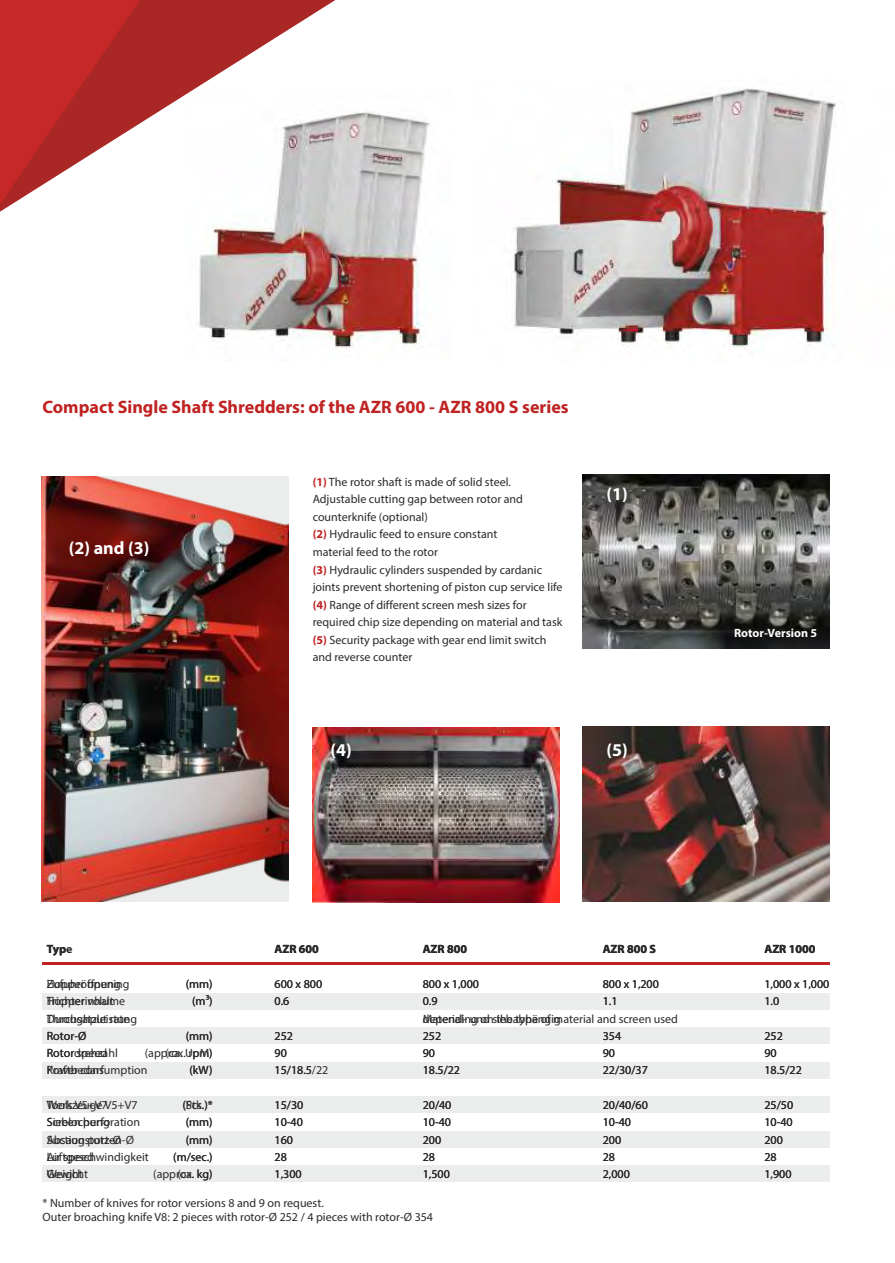
<style>
.page{position:relative;width:895px;height:1263px;background:#fff}
.page>*{position:absolute;margin:0;border:0;box-sizing:border-box;transform-origin:0 0}
.t1{font:700 18px "Myriad Pro";color:#c02222}
.t2{font:700 18px "Myriad Pro";color:#fefefe}
.t3{font:12px/17.5px "Myriad Pro";color:#2b2a29}
.t4{font:700 12px "Myriad Pro";color:#2b2a29}
.t5{font:700 12px "Myriad Pro";color:#fefefe}
.s1{font-weight:700;color:#c02222}
</style>
<div class="page">
<img style="left:42px;top:477px;width:246px;height:425px">
<img style="left:198px;top:111px;width:232px;height:241px">
<img style="left:513px;top:88px;width:324px;height:261px">
<img style="left:312px;top:727px;width:247px;height:175px">
<div style="left:43px;top:993px;width:786px;height:17px;background:#ebecec"></div>
<div style="left:43px;top:1028px;width:786px;height:16px;background:#ebecec"></div>
<div style="left:43px;top:1062px;width:786px;height:16px;background:#ebecec"></div>
<div style="left:43px;top:1096px;width:786px;height:17px;background:#ebecec"></div>
<div style="left:43px;top:1131px;width:786px;height:16px;background:#ebecec"></div>
<div style="left:43px;top:1165px;width:786px;height:17px;background:#ebecec"></div>
<img style="left:583px;top:474px;width:246px;height:175px">
<img style="left:583px;top:727px;width:246px;height:175px">
<hr style="left:43px;top:963px;width:786px;height:2px;background:#c02222">
<svg style="left:154px;top:0;width:213px;height:223px"></svg>
<svg style="left:0;top:0;width:154px;height:212px"></svg>
<h1 class="t1" style="left:43px;top:399px;width:527px">Compact Single Shaft Shredders: of the AZR 600 - AZR 800 S series</h1>
<h1 class="t2" style="left:69px;top:540px;width:82px">(2) and (3)</h1>
<p class="t3" style="left:312px;top:474px;width:251px"><span class="s1">(1)</span> The rotor shaft is made of solid steel.<br>Adjustable cutting gap between rotor and counterknife (optional)<br><span class="s1">(2)</span> Hydraulic feed to ensure constant<br>material feed to the rotor<br><span class="s1">(3)</span> Hydraulic cylinders suspended by cardanic joints prevent shortening of piston cup service life <span class="s1">(4)</span> Range of different screen mesh sizes for required chip size depending on material and task <span class="s1">(5)</span> Security package with gear end limit switch and reverse counter</p>
<h1 class="t2" style="left:606px;top:486px;width:23px">(1)</h1>
<h1 class="t2" style="left:330px;top:742px;width:23px">(4)</h1>
<h1 class="t2" style="left:606px;top:742px;width:23px">(5)</h1>
<p class="t5" style="left:734px;top:628px;width:85px">Rotor-Version 5</p>
<p class="t4" style="left:274px;top:944px;width:46px">AZR 600</p>
<p class="t4" style="left:422px;top:944px;width:46px">AZR 800</p>
<p class="t4" style="left:602px;top:944px;width:55px">AZR 800 S</p>
<p class="t4" style="left:764px;top:944px;width:52px">AZR 1000</p>
<p class="t4" style="left:47px;top:944px;width:27px">Type</p>
<p class="t3" style="left:47px;top:976px;width:84px">Hopper ope ing</p>
<p class="t3" style="left:458px;top:976px;width:4px">,</p>
<p class="t3" style="left:638px;top:976px;width:4px">,</p>
<p class="t3" style="left:770px;top:976px;width:4px">,</p>
<p class="t3" style="left:808px;top:976px;width:4px">,</p>
<p class="t3" style="left:47px;top:993px;width:84px">Hopp volume<br>Throughput rate</p>
<p class="t3" style="left:47px;top:976px;width:75px">Zufuhröffnung</p>
<p class="t3" style="left:186px;top:976px;width:28px">(mm)</p>
<p class="t3" style="left:274px;top:976px;width:49px">600 x 800</p>
<p class="t3" style="left:422px;top:976px;width:58px">800 x 1.000</p>
<p class="t3" style="left:602px;top:976px;width:58px">800 x 1.200</p>
<p class="t3" style="left:764px;top:976px;width:66px">1.000 x 1.000</p>
<p class="t3" style="left:47px;top:993px;width:68px">Trichterinhalt</p>
<p class="t3" style="left:192px;top:993px;width:22px">(m³)</p>
<p class="t3" style="left:274px;top:993px;width:16px">0.6</p>
<p class="t3" style="left:422px;top:993px;width:16px">0.9</p>
<p class="t3" style="left:602px;top:993px;width:16px">1.1</p>
<p class="t3" style="left:764px;top:993px;width:16px">1.0</p>
<p class="t3" style="left:47px;top:1011px;width:92px">Durchsatzleistung</p>
<p class="t3" style="left:422px;top:1011px;width:139px">Material- und siebabhängig</p>
<p class="t3" style="left:47px;top:1028px;width:41px">Rotor-Ø</p>
<p class="t3" style="left:186px;top:1028px;width:28px">(mm)</p>
<p class="t3" style="left:274px;top:1028px;width:20px">252</p>
<p class="t3" style="left:422px;top:1028px;width:20px">252</p>
<p class="t3" style="left:602px;top:1028px;width:20px">354</p>
<p class="t3" style="left:764px;top:1028px;width:20px">252</p>
<p class="t3" style="left:47px;top:1045px;width:73px">Rotordrehzahl</p>
<p class="t3" style="left:165px;top:1045px;width:49px">(ca. UpM)</p>
<p class="t3" style="left:274px;top:1045px;width:14px">90</p>
<p class="t3" style="left:422px;top:1045px;width:14px">90</p>
<p class="t3" style="left:602px;top:1045px;width:14px">90</p>
<p class="t3" style="left:764px;top:1045px;width:14px">90</p>
<p class="t3" style="left:47px;top:1063px;width:59px">Kraftbedarf</p>
<p class="t3" style="left:189px;top:1063px;width:25px">(kW)</p>
<p class="t3" style="left:274px;top:1063px;width:55px">15/18.5/22</p>
<p class="t3" style="left:422px;top:1063px;width:39px">18.5/22</p>
<p class="t3" style="left:602px;top:1063px;width:47px">22/30/37</p>
<p class="t3" style="left:764px;top:1063px;width:39px">18.5/22</p>
<p class="t3" style="left:47px;top:1097px;width:92px">Werkzeuge V5+V7</p>
<p class="t3" style="left:183px;top:1097px;width:31px">(Stk.)*</p>
<p class="t3" style="left:274px;top:1097px;width:30px">15/30</p>
<p class="t3" style="left:422px;top:1097px;width:30px">20/40</p>
<p class="t3" style="left:602px;top:1097px;width:47px">20/40/60</p>
<p class="t3" style="left:764px;top:1097px;width:30px">25/50</p>
<p class="t3" style="left:47px;top:1114px;width:65px">Sieblochung</p>
<p class="t3" style="left:186px;top:1114px;width:28px">(mm)</p>
<p class="t3" style="left:274px;top:1114px;width:30px">10-40</p>
<p class="t3" style="left:422px;top:1114px;width:30px">10-40</p>
<p class="t3" style="left:602px;top:1114px;width:30px">10-40</p>
<p class="t3" style="left:764px;top:1114px;width:30px">10-40</p>
<p class="t3" style="left:47px;top:1132px;width:89px">Absaugstutzen-Ø</p>
<p class="t3" style="left:186px;top:1132px;width:28px">(mm)</p>
<p class="t3" style="left:274px;top:1132px;width:20px">160</p>
<p class="t3" style="left:422px;top:1132px;width:20px">200</p>
<p class="t3" style="left:602px;top:1132px;width:20px">200</p>
<p class="t3" style="left:764px;top:1132px;width:20px">200</p>
<p class="t3" style="left:47px;top:1149px;width:103px">Luftgeschwindigkeit</p>
<p class="t3" style="left:173px;top:1149px;width:41px">(m/sec.)</p>
<p class="t3" style="left:274px;top:1149px;width:14px">28</p>
<p class="t3" style="left:422px;top:1149px;width:14px">28</p>
<p class="t3" style="left:602px;top:1149px;width:14px">28</p>
<p class="t3" style="left:764px;top:1149px;width:14px">28</p>
<p class="t3" style="left:47px;top:1166px;width:43px">Gewicht</p>
<p class="t3" style="left:177px;top:1166px;width:37px">(ca. kg)</p>
<p class="t3" style="left:274px;top:1166px;width:29px">1.300</p>
<p class="t3" style="left:422px;top:1166px;width:29px">1.500</p>
<p class="t3" style="left:602px;top:1166px;width:29px">2.000</p>
<p class="t3" style="left:764px;top:1166px;width:29px">1.900</p>
<p class="t3" style="left:422px;top:1011px;width:257px">dep nding on the type of material and screen used</p>
<p class="t3" style="left:77px;top:1045px;width:32px">speed</p>
<p class="t3" style="left:47px;top:1045px;width:164px;text-indent:98px">(approx. r m<br>Power consumption</p>
<p class="t3" style="left:47px;top:1097px;width:62px">Tools V5+V7</p>
<p class="t3" style="left:186px;top:1097px;width:18px">Pcs</p>
<p class="t3" style="left:47px;top:1115px;width:95px;text-indent:6px">creen perforation<br>Suction port-Ø<br>Air speed<br>Weight</p>
<p class="t3" style="left:153px;top:1166px;width:40px">(approx</p>
<p class="t3" style="left:281px;top:1166px;width:4px">,</p>
<p class="t3" style="left:429px;top:1166px;width:4px">,</p>
<p class="t3" style="left:608px;top:1166px;width:4px">,</p>
<p class="t3" style="left:770px;top:1166px;width:4px">,</p>
<p class="t3" style="left:43px;top:1196px;width:392px;line-height:14.4px">* Number of knives for rotor versions 8 and 9 on request.<br>Outer broaching knife V8: 2 pieces with rotor-Ø 252 / 4 pieces with rotor-Ø 354</p>
</div>
